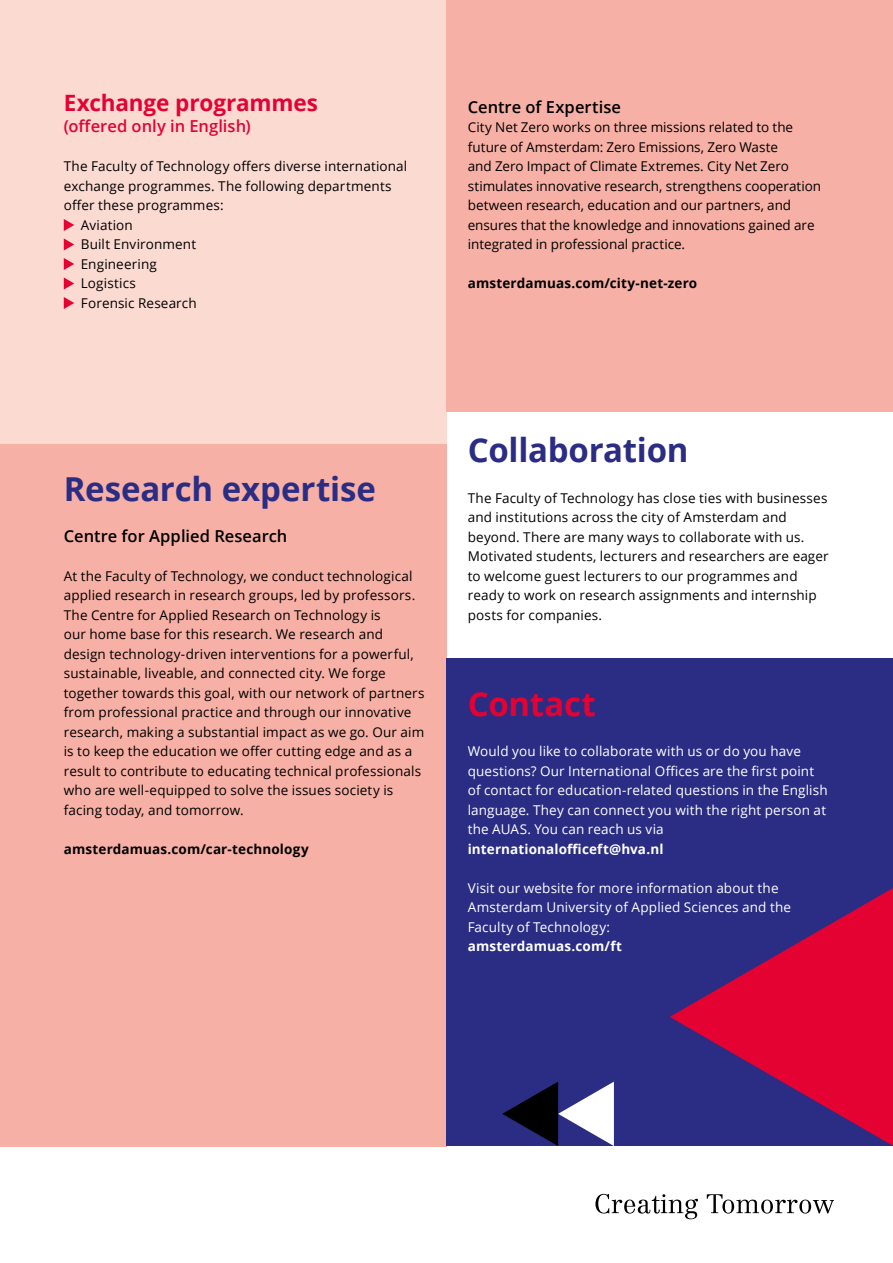
<style>
.page{position:relative;width:893px;height:1263px;background:#fff}
.page>*{position:absolute;margin:0;border:0;box-sizing:border-box;transform-origin:0 0}
.kop_22{font:700 33px "Open Sans";letter-spacing:-.005em;color:#2a2d83}
.kop_22-2{font:700 33px "Open Sans";letter-spacing:-.005em;color:#e40233}
.ins{font:700 22.5px "Open Sans";letter-spacing:-.005em;color:#e40233}
.semi_plat_11{font:600 16.5px "Open Sans";color:#000}
.semi_plat_11-2{font:600 16.5px "Open Sans";color:#e40233}
.plat{font:13.5px/19.5px "Open Sans";letter-spacing:.01em;color:#000}
.plat-2{font:13.5px/19.5px "Open Sans";letter-spacing:.01em;color:#fff}
.ins-2{font:13.5px "Open Sans";letter-spacing:.01em;color:#000}
.plat_vet{font:700 13.5px "Open Sans";letter-spacing:.01em;color:#000}
.plat-3{font:700 13.5px "Open Sans";letter-spacing:.01em;color:#000}
.plat-4{font:700 13.5px "Open Sans";letter-spacing:.01em;color:#fff}
.plat_vet-2{font:700 13.5px "Open Sans";letter-spacing:.01em;color:#fff}
</style>
<div class="page">
<div style="left:0;top:0;width:446px;height:444px;background:#fbdad2"></div>
<div style="left:0;top:444px;width:446px;height:702px;background:#f6b0a5"></div>
<div style="left:446px;top:658px;width:447px;height:488px;background:#2a2d83"></div>
<div style="left:446px;top:0;width:447px;height:412px;background:#f6b0a5"></div>
<svg style="left:64px;top:219px;width:10px;height:12px"></svg>
<svg style="left:64px;top:238px;width:10px;height:13px"></svg>
<svg style="left:64px;top:258px;width:10px;height:12px"></svg>
<svg style="left:64px;top:277px;width:10px;height:13px"></svg>
<svg style="left:64px;top:297px;width:10px;height:12px"></svg>
<svg style="left:595px;top:1194px;width:103px;height:25px"></svg>
<svg style="left:707px;top:1194px;width:127px;height:19px"></svg>
<svg style="left:670px;top:888px;width:223px;height:258px"></svg>
<svg style="left:502px;top:1081px;width:112px;height:65px"></svg>
<p class="ins" style="left:64px;top:87px;width:256px">Exchange programmes</p>
<p class="semi_plat_11-2" style="left:64px;top:115px;width:189px">(offered only in English)</p>
<p class="plat" style="left:64px;top:156px;width:345px">The Faculty of Technology offers diverse international exchange programmes. The following departments offer these programmes:</p>
<p class="ins-2" style="left:81px;top:215px;width:54px">Aviation</p>
<p class="ins-2" style="left:81px;top:235px;width:117px">Built Environment</p>
<p class="ins-2" style="left:81px;top:254px;width:78px">Engineering</p>
<p class="ins-2" style="left:81px;top:274px;width:57px">Logistics</p>
<p class="ins-2" style="left:81px;top:293px;width:117px">Forensic Research</p>
<p class="semi_plat_11" style="left:468px;top:95px;width:155px">Centre of Expertise</p>
<p class="plat" style="left:468px;top:117px;width:355px">City Net Zero works on three missions related to the future of Amsterdam: Zero Emissions, Zero Waste<br>and Zero Impact of Climate Extremes. City Net Zero stimulates innovative research, strengthens cooperation between research, education and our partners, and ensures that the knowledge and innovations gained are integrated in professional practice.</p>
<p class="plat-3" style="left:468px;top:274px;width:231px">amsterdamuas.com/city-net-zero</p>
<p class="kop_22" style="left:64px;top:466px;width:314px">Research expertise</p>
<p class="semi_plat_11" style="left:64px;top:524px;width:225px">Centre for Applied Research</p>
<p class="plat" style="left:64px;top:566px;width:362px">At the Faculty of Technology, we conduct technological applied research in research groups, led by professors.<br>The Centre for Applied Research on Technology is<br>our home base for this research. We research and design technology-driven interventions for a powerful, sustainable, liveable, and connected city. We forge together towards this goal, with our network of partners from professional practice and through our innovative research, making a substantial impact as we go. Our aim is to keep the education we offer cutting edge and as a result to contribute to educating technical professionals who are well-equipped to solve the issues society is facing today, and tomorrow.</p>
<p class="plat_vet" style="left:64px;top:839px;width:246px">amsterdamuas.com/car-technology</p>
<p class="kop_22" style="left:468px;top:427px;width:222px">Collaboration</p>
<p class="plat" style="left:468px;top:488px;width:362px">The Faculty of Technology has close ties with businesses and institutions across the city of Amsterdam and beyond. There are many ways to collaborate with us.<br>Motivated students, lecturers and researchers are eager to welcome guest lecturers to our programmes and ready to work on research assignments and internship posts for companies.</p>
<p class="kop_22-2" style="left:468px;top:680px;width:130px">Contact</p>
<p class="plat-2" style="left:468px;top:741px;width:361px">Would you like to collaborate with us or do you have questions? Our International Offices are the first point of contact for education-related questions in the English language. They can connect you with the right person at the AUAS. You can reach us via</p>
<p class="plat-4" style="left:468px;top:839px;width:197px">internationalofficeft@hva.nl</p>
<p class="plat-2" style="left:468px;top:878px;width:325px">Visit our website for more information about the<br>Amsterdam University of Applied Sciences and the<br>Faculty of Technology:</p>
<p class="plat_vet-2" style="left:468px;top:937px;width:156px">amsterdamuas.com/ft</p>
</div>
